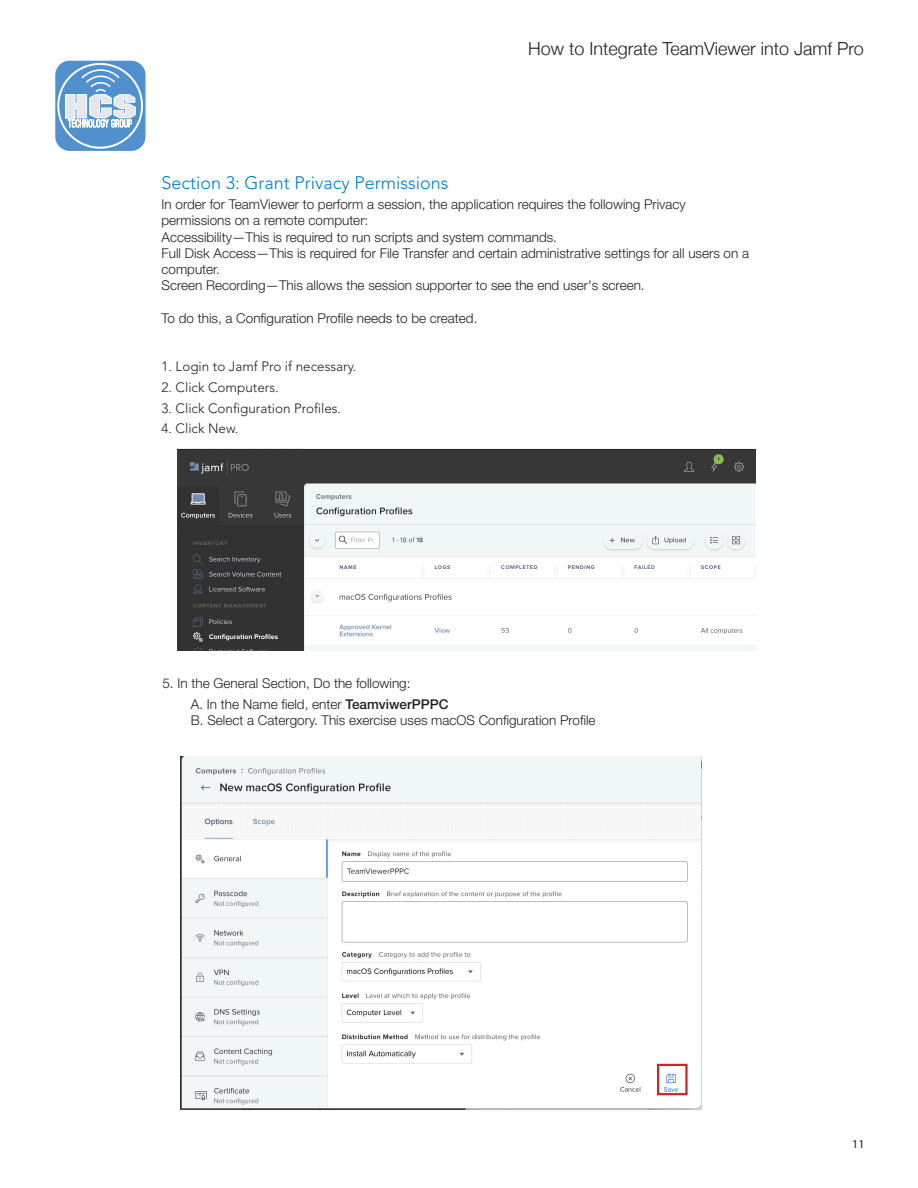
<style>
.page{position:relative;width:918px;height:1188px;background:#fff}
.page>*{position:absolute;margin:0;border:0;box-sizing:border-box;transform-origin:0 0}
.t1{font:300 18px "Helvetica Neue";color:#231f20}
.Lead_head-Color{font:300 18px "Avenir LT Std";color:#007cc2}
.Copy-Helvetica_Lighg{font:300 13.5px/16.2px "Helvetica Neue LT Std";color:#231f20}
.Copy-Helvetica_Light{font:300 13.5px "Helvetica Neue LT Std";color:#231f20}
.Copy-space_numbering{font:300 13.5px "Avenir LT Std";color:#231f20}
.Copy-space_numbering-2{font:300 13.5px "Helvetica Neue LT Std";color:#231f20}
.t2{font:12px "Myriad Pro";color:#231f20}
.s1{font-weight:500}
</style>
<div class="page">
<svg style="left:54px;top:59px;width:93px;height:93px"></svg>
<div style="left:55px;top:61px;width:91px;height:90px;background:#5090cc;border-radius:14px"></div>
<svg style="left:65px;top:68px;width:71px;height:61px"></svg>
<div style="left:57px;top:63px;width:86px;height:86px;border:2px solid #fff;border-radius:50%"></div>
<img style="left:177px;top:448px;width:579px;height:203px">
<img style="left:181px;top:757px;width:520px;height:353px">
<div style="left:657px;top:1064px;width:31px;height:31px;border:2px solid #d1232a"></div>
<h1 class="t1" style="left:528px;top:34px;width:337px">How to Integrate TeamViewer into Jamf Pro</h1>
<p class="Lead_head-Color" style="left:162px;top:172px;width:289px">Section 3: Grant Privacy Permissions</p>
<p class="Copy-Helvetica_Lighg" style="left:162px;top:196px;width:526px">In order for TeamViewer to perform a session, the application requires the following Privacy permissions on a remote computer:</p>
<p class="Copy-Helvetica_Lighg" style="left:162px;top:228px;width:397px">Accessibility—This is required to run scripts and system commands.</p>
<p class="Copy-Helvetica_Lighg" style="left:162px;top:245px;width:589px">Full Disk Access—This is required for File Transfer and certain administrative settings for all users on a computer.</p>
<p class="Copy-Helvetica_Lighg" style="left:162px;top:277px;width:485px">Screen Recording—This allows the session supporter to see the end user's screen.</p>
<p class="Copy-Helvetica_Lighg" style="left:162px;top:309px;width:317px">To do this, a Configuration Profile needs to be created.</p>
<p class="Copy-space_numbering" style="left:162px;top:359px;width:196px">1. Login to Jamf Pro if necessary.</p>
<p class="Copy-space_numbering" style="left:162px;top:379px;width:119px">2. Click Computers.</p>
<p class="Copy-space_numbering" style="left:162px;top:400px;width:181px">3. Click Configuration Profiles.</p>
<p class="Copy-space_numbering" style="left:162px;top:421px;width:78px">4. Click New.</p>
<p class="Copy-space_numbering-2" style="left:162px;top:675px;width:250px">5. In the General Section, Do the following:</p>
<p class="Copy-Helvetica_Light" style="left:191px;top:696px;width:259px">A. In the Name field, enter <span class="s1">TeamviwerPPPC</span></p>
<p class="Copy-Helvetica_Light" style="left:191px;top:712px;width:406px">B. Select a Catergory. This exercise uses macOS Configuration Profile</p>
<p class="t2" style="left:852px;top:1136px;width:14px">11</p>
</div>
